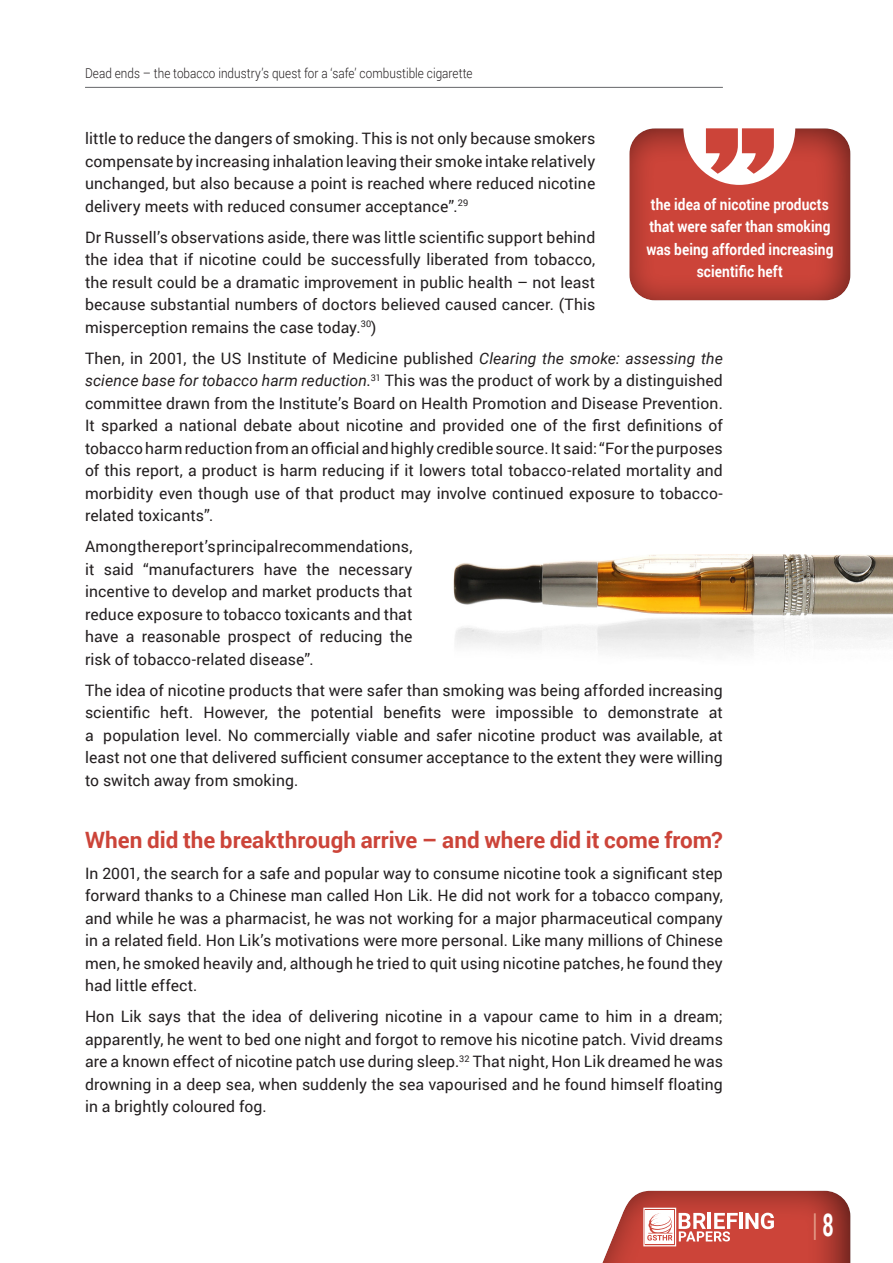
<style>
.page{position:relative;width:893px;height:1263px;background:#fff}
.page>*{position:absolute;margin:0;border:0;box-sizing:border-box;transform-origin:0 0}
.t1{font:700 31.5px "Roboto";color:#e29a86;scale:.62 1}
.t2{font:700 22.5px "Roboto";color:#cc4439}
.t3{font:15.75px/22.5px "Roboto";letter-spacing:.005em;color:#231f20;text-align:justify}
.t4{font:700 15.75px/22.5px "Roboto";letter-spacing:.005em;color:#fff;text-align:center;scale:.87 1}
.t5{font:300 13.5px "Roboto";letter-spacing:.005em;color:#231f20;scale:.87 1}
.s1{font-style:italic}
.s2{color:#fff}
</style>
<div class="page">
<div style="left:569px;top:1184px;width:282px;height:79px;background:#231f20;opacity:.8"></div>
<svg style="left:572px;top:1191px;width:278px;height:72px"></svg>
<hr style="left:85px;top:87px;width:638px;height:1px;background:#6c6d70">
<div style="left:626px;top:122px;width:225px;height:180px;background:#231f20;opacity:.6"></div>
<svg style="left:683px;top:127px;width:112px;height:58px"></svg>
<img style="left:453px;top:554px;width:440px;height:98px">
<p class="t5" style="left:85px;top:64px;width:447px">Dead ends – the tobacco industry’s quest for a ‘safe’ combustible cigarette</p>
<p class="t3" style="left:85px;top:127px;width:512px">little to reduce the dangers of smoking. This is not only because smokers compensate by increasing inhalation leaving their smoke intake relatively unchanged, but also because a point is reached where reduced nicotine delivery meets with reduced consumer acceptance”.<sup>29</sup></p>
<p class="t3" style="left:85px;top:225px;width:512px">Dr Russell’s observations aside, there was little scientific support behind the idea that if nicotine could be successfully liberated from tobacco, the result could be a dramatic improvement in public health – not least because substantial numbers of doctors believed caused cancer. (This misperception remains the case today.<sup>30</sup>)</p>
<p class="t3" style="left:85px;top:346px;width:639px">Then, in 2001, the US Institute of Medicine published <span class="s1">Clearing the smoke: assessing the science base for tobacco harm reduction</span>.<sup>31</sup> This was the product of work by a distinguished committee drawn from the Institute’s Board on Health Promotion and Disease Prevention.<br>It sparked a national debate about nicotine and provided one of the first definitions of tobacco harm reduction from an official and highly credible source. It said: “For the purposes of this report, a product is harm reducing if it lowers total tobacco-related mortality and morbidity even though use of that product may involve continued exposure to tobacco&shy;related toxicants”.</p>
<p class="t3" style="left:85px;top:535px;width:329px">Among the report’s principal recommendations, it said “manufacturers have the necessary incentive to develop and market products that reduce exposure to tobacco toxicants and that have a reasonable prospect of reducing the risk of tobacco-related disease”.</p>
<p class="t3" style="left:85px;top:678px;width:639px">The idea of nicotine products that were safer than smoking was being afforded increasing scientific heft. However, the potential benefits were impossible to demonstrate at a population level. No commercially viable and safer nicotine product was available, at least not one that delivered sufficient consumer acceptance to the extent they were willing to switch away from smoking.</p>
<p class="t4" style="left:646px;top:192px;width:216px">the idea of nicotine products that were safer than smoking was being afforded increasing scientific heft</p>
<p class="t2" style="left:85px;top:824px;width:639px">When did the breakthrough arrive – and where did it come from?</p>
<p class="t3" style="left:85px;top:861px;width:639px">In 2001, the search for a safe and popular way to consume nicotine took a significant step forward thanks to a Chinese man called Hon Lik. He did not work for a tobacco company, and while he was a pharmacist, he was not working for a major pharmaceutical company in a related field. Hon Lik’s motivations were more personal. Like many millions of Chinese men, he smoked heavily and, although he tried to quit using nicotine patches, he found they had little effect.</p>
<p class="t3" style="left:85px;top:1005px;width:639px">Hon Lik says that the idea of delivering nicotine in a vapour came to him in a dream; apparently, he went to bed one night and forgot to remove his nicotine patch. Vivid dreams are a known effect of nicotine patch use during sleep.<sup>32</sup> That night, Hon Lik dreamed he was drowning in a deep sea, when suddenly the sea vapourised and he found himself floating in a brightly coloured fog.</p>
<h1 class="t1" style="left:812px;top:1202px;width:35px">| <span class="s2">8</span></h1>
</div>
